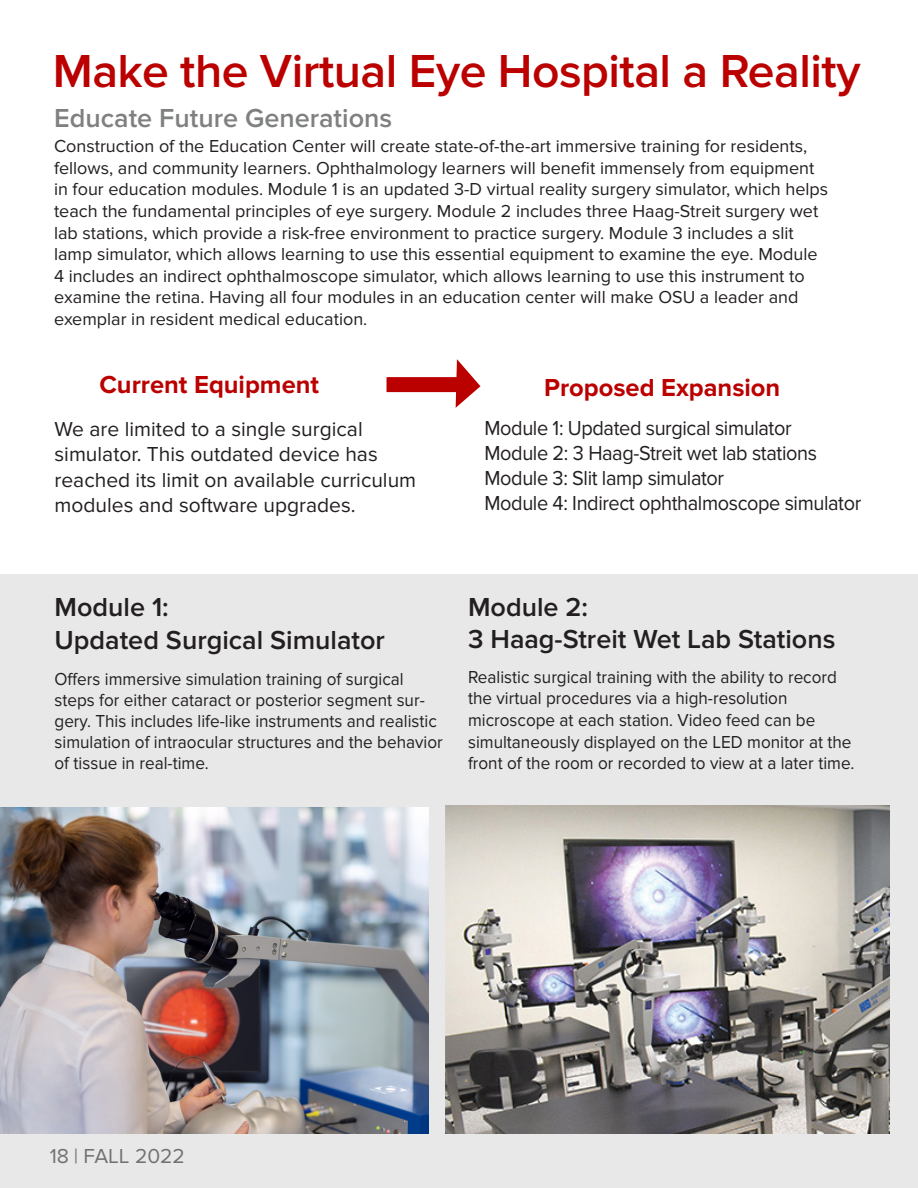
<style>
.page{position:relative;width:918px;height:1188px;background:#fff}
.page>*{position:absolute;margin:0;border:0;box-sizing:border-box;transform-origin:0 0}
.t1{font:600 48px "Proxima Nova";letter-spacing:-.01em;color:#b00}
.t2{font:600 27px "Proxima Nova";color:#231f20}
.t3{font:600 27px "Proxima Nova";color:#7f8080}
.t4{font:700 25.5px "Proxima Nova";color:#b00}
.t5{font:21px "Proxima Nova";letter-spacing:-.02em;color:#231f20;scale:.95 1}
.t6{font:21px/25.2px "Proxima Nova";color:#231f20}
.t7{font:21px "Proxima Nova";color:#717271}
.t8{font:18px/21.6px "Proxima Nova";color:#231f20}
.t9{font:18px/21px "Proxima Nova";color:#231f20;scale:.95 1}
</style>
<div class="page">
<div style="left:0;top:574px;width:918px;height:614px;background:#e8e8e8"></div>
<img style="left:0;top:807px;width:429px;height:327px">
<div style="left:387px;top:377px;width:73px;height:15px;background:#b00"></div>
<svg style="left:456px;top:359px;width:24px;height:49px"></svg>
<img style="left:446px;top:806px;width:443px;height:328px">
<p class="t1" style="left:53px;top:44px;width:809px">Make the Virtual Eye Hospital a Reality</p>
<p class="t3" style="left:54px;top:102px;width:340px">Educate Future Generations</p>
<p class="t8" style="left:54px;top:136px;width:776px">Construction of the Education Center will create state-of-the-art immersive training for residents, fellows, and community learners. Ophthalmology learners will benefit immensely from equipment in four education modules. Module 1 is an updated 3-D virtual reality surgery simulator, which helps teach the fundamental principles of eye surgery. Module 2 includes three Haag-Streit surgery wet lab stations, which provide a risk-free environment to practice surgery. Module 3 includes a slit lamp simulator, which allows learning to use this essential equipment to examine the eye. Module 4 includes an indirect ophthalmoscope simulator, which allows learning to use this instrument to examine the retina. Having all four modules in an education center will make OSU a leader and exemplar in resident medical education.</p>
<p class="t4" style="left:99px;top:370px;width:221px">Current Equipment</p>
<p class="t4" style="left:544px;top:373px;width:238px">Proposed Expansion</p>
<p class="t6" style="left:55px;top:417px;width:363px">We are limited to a single surgical simulator. This outdated device has reached its limit on available curriculum modules and software upgrades.</p>
<p class="t5" style="left:485px;top:416px;width:325px">Module 1: Updated surgical simulator</p>
<p class="t5" style="left:485px;top:441px;width:351px">Module 2: 3 Haag-Streit wet lab stations</p>
<p class="t5" style="left:485px;top:466px;width:254px">Module 3: Slit lamp simulator</p>
<p class="t5" style="left:485px;top:491px;width:398px">Module 4: Indirect ophthalmoscope simulator</p>
<p class="t2" style="left:55px;top:591px;width:116px">Module 1:</p>
<p class="t2" style="left:55px;top:624px;width:332px">Updated Surgical Simulator</p>
<p class="t9" style="left:55px;top:669px;width:410px">Offers immersive simulation training of surgical steps for either cataract or posterior segment sur&shy;gery. This includes life-like instruments and realistic simulation of intraocular structures and the behavior of tissue in real-time.</p>
<p class="t2" style="left:468px;top:591px;width:122px">Module 2:</p>
<p class="t2" style="left:468px;top:624px;width:369px">3 Haag-Streit Wet Lab Stations</p>
<p class="t9" style="left:468px;top:666px;width:408px;line-height:21.6px">Realistic surgical training with the ability to record the virtual procedures via a high-resolution microscope at each station. Video feed can be simultaneously displayed on the LED monitor at the front of the room or recorded to view at a later time.</p>
<p class="t7" style="left:50px;top:1144px;width:137px">18 | FALL 2022</p>
</div>
